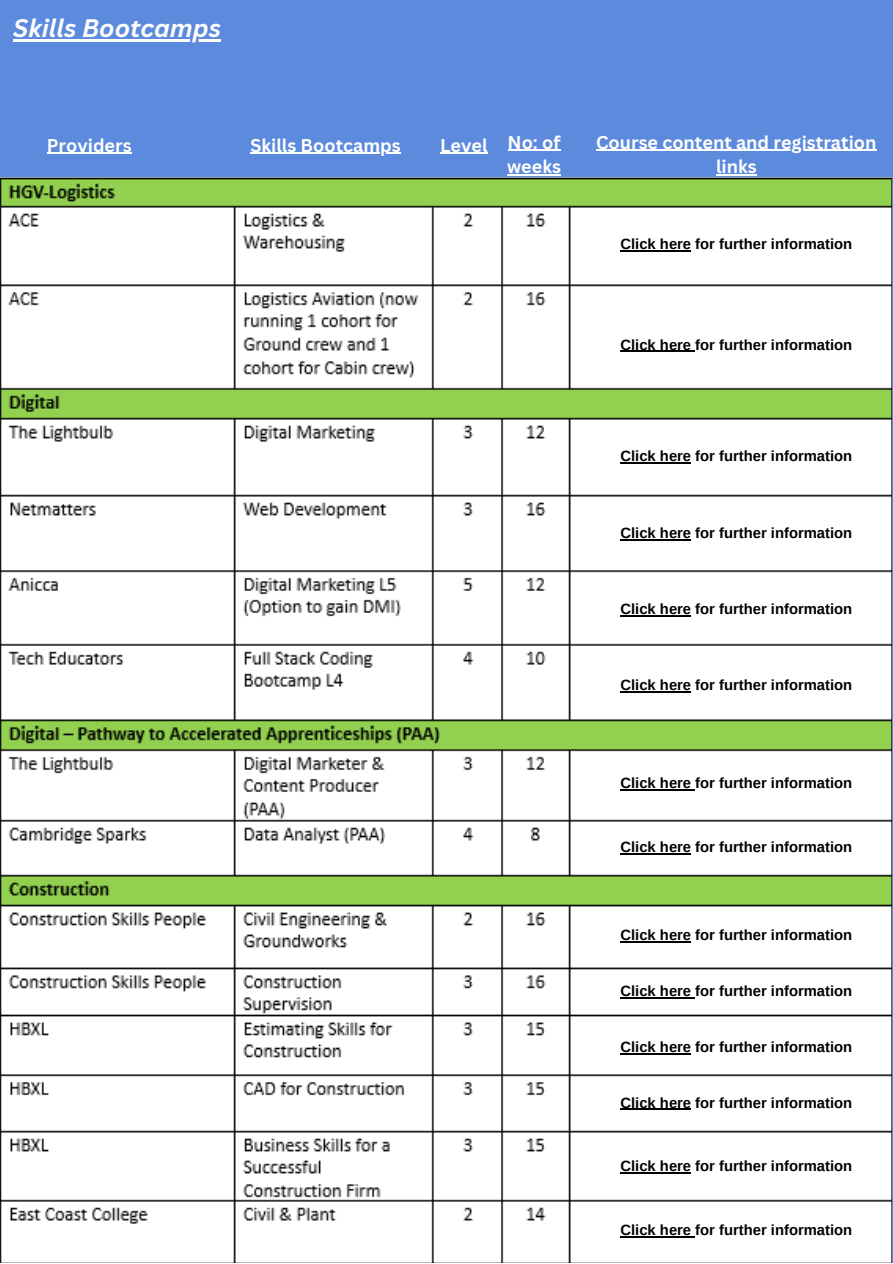
<style>
.page{position:relative;width:893px;height:1264px;background:#fff}
.page>*{position:absolute;margin:0;border:0;box-sizing:border-box;transform-origin:0 0}
.t1{font:italic 700 24.6px "Canva Sans";color:#fff}
.t2{font:700 18px/24.8px "Canva Sans";color:#fff}
.t3{font:700 14.85px "Arimo";color:#000}
</style>
<div class="page">
<div style="left:0;top:0;width:892px;height:1262px;background:#5c8add"></div>
<img style="left:0;top:177px;width:891px;height:1085px">
<div style="left:613px;top:224px;width:246px;height:40px;background:#fff"></div>
<hr style="left:620px;top:250px;width:71px;height:1px;background:#000">
<div style="left:613px;top:325px;width:246px;height:39px;background:#fff"></div>
<hr style="left:620px;top:350px;width:75px;height:2px;background:#000">
<div style="left:613px;top:437px;width:246px;height:38px;background:#fff"></div>
<hr style="left:620px;top:462px;width:71px;height:1px;background:#000">
<div style="left:613px;top:514px;width:246px;height:38px;background:#fff"></div>
<hr style="left:620px;top:539px;width:71px;height:1px;background:#000">
<div style="left:613px;top:590px;width:246px;height:38px;background:#fff"></div>
<hr style="left:620px;top:615px;width:71px;height:1px;background:#000">
<div style="left:613px;top:666px;width:246px;height:38px;background:#fff"></div>
<hr style="left:620px;top:691px;width:71px;height:1px;background:#000">
<div style="left:613px;top:764px;width:246px;height:38px;background:#fff"></div>
<hr style="left:620px;top:789px;width:75px;height:1px;background:#000">
<div style="left:613px;top:828px;width:246px;height:38px;background:#fff"></div>
<hr style="left:620px;top:853px;width:71px;height:1px;background:#000">
<div style="left:613px;top:916px;width:246px;height:38px;background:#fff"></div>
<hr style="left:620px;top:941px;width:71px;height:1px;background:#000">
<div style="left:613px;top:972px;width:246px;height:38px;background:#fff"></div>
<hr style="left:620px;top:997px;width:75px;height:1px;background:#000">
<div style="left:613px;top:1028px;width:246px;height:37px;background:#fff"></div>
<hr style="left:620px;top:1053px;width:71px;height:1px;background:#000">
<div style="left:613px;top:1084px;width:246px;height:37px;background:#fff"></div>
<hr style="left:620px;top:1108px;width:71px;height:1px;background:#000">
<div style="left:613px;top:1147px;width:246px;height:38px;background:#fff"></div>
<hr style="left:620px;top:1172px;width:71px;height:1px;background:#000">
<div style="left:613px;top:1211px;width:246px;height:37px;background:#fff"></div>
<hr style="left:620px;top:1236px;width:75px;height:1px;background:#000">
<hr style="left:47px;top:153px;width:85px;height:1px;background:#fff">
<hr style="left:250px;top:153px;width:151px;height:1px;background:#fff">
<hr style="left:440px;top:153px;width:47px;height:1px;background:#fff">
<hr style="left:507px;top:150px;width:53px;height:1px;background:#fff">
<hr style="left:507px;top:174px;width:54px;height:1px;background:#fff">
<hr style="left:596px;top:150px;width:280px;height:1px;background:#fff">
<hr style="left:716px;top:174px;width:40px;height:1px;background:#fff">
<hr style="left:13px;top:39px;width:208px;height:2px;background:#fff">
<p class="t1" style="left:13px;top:11px;width:209px">Skills Bootcamps</p>
<p class="t2" style="left:47px;top:132px;width:86px">Providers</p>
<p class="t2" style="left:250px;top:132px;width:152px">Skills Bootcamps</p>
<p class="t2" style="left:440px;top:132px;width:49px">Level</p>
<p class="t2" style="left:507px;top:129px;width:55px">No: of weeks</p>
<p class="t2" style="left:596px;top:129px;width:282px;text-align:center">Course content and registration links</p>
<p class="t3" style="left:620px;top:236px;width:233px">Click here for further information</p>
<p class="t3" style="left:620px;top:336px;width:233px">Click here for further information</p>
<p class="t3" style="left:620px;top:448px;width:233px">Click here for further information</p>
<p class="t3" style="left:620px;top:524px;width:233px">Click here for further information</p>
<p class="t3" style="left:620px;top:600px;width:233px">Click here for further information</p>
<p class="t3" style="left:620px;top:676px;width:233px">Click here for further information</p>
<p class="t3" style="left:620px;top:775px;width:233px">Click here for further information</p>
<p class="t3" style="left:620px;top:838px;width:233px">Click here for further information</p>
<p class="t3" style="left:620px;top:926px;width:233px">Click here for further information</p>
<p class="t3" style="left:620px;top:982px;width:233px">Click here for further information</p>
<p class="t3" style="left:620px;top:1038px;width:233px">Click here for further information</p>
<p class="t3" style="left:620px;top:1094px;width:233px">Click here for further information</p>
<p class="t3" style="left:620px;top:1157px;width:233px">Click here for further information</p>
<p class="t3" style="left:620px;top:1221px;width:233px">Click here for further information</p>
</div>
